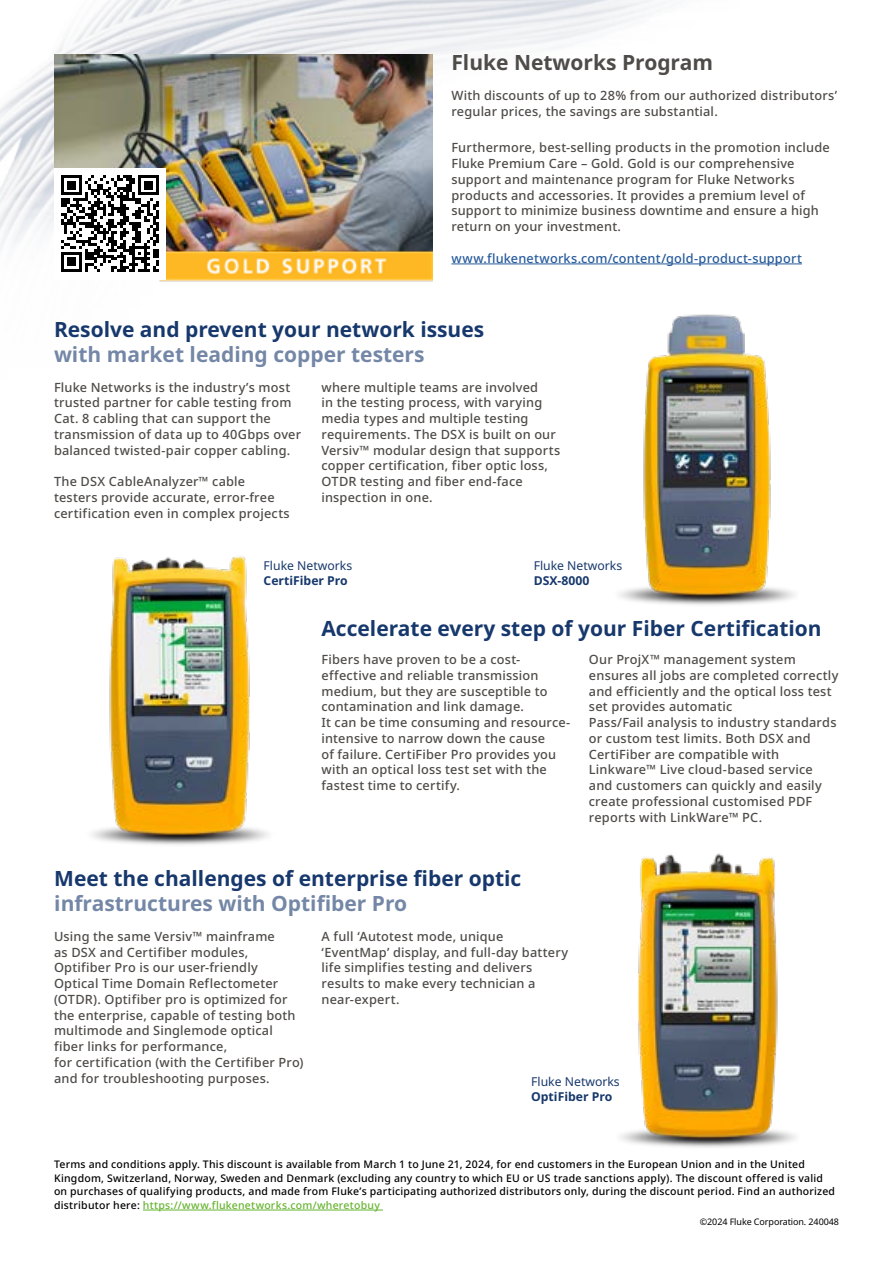
<style>
.page{position:relative;width:893px;height:1263px;background:#fff}
.page>*{position:absolute;margin:0;border:0;box-sizing:border-box;transform-origin:0 0}
.t1{font:700 21px "Noto Sans";color:#17386c}
.t2{font:700 21px "Noto Sans";color:#7487a7}
.t3{font:700 21px "Noto Sans";color:#4e4b48}
.t4{font:500 12.75px/15.8px "Noto Sans";letter-spacing:.015em;color:#4e4b48}
.t5{font:500 12.75px "Noto Sans";letter-spacing:.015em;color:#275b9b}
.t6{font:12.15px "Noto Sans";color:#17386c}
.t7{font:700 12.15px "Noto Sans";color:#17386c}
.t8{font:500 10.5px/13.5px "Noto Sans";letter-spacing:.02em;color:#000}
.t9{font:9px "Noto Sans";letter-spacing:-.01em;color:#000}
.s1{color:#65b32e}
</style>
<div class="page">
<img style="left:0;top:0;width:785px;height:282px">
<hr style="left:143px;top:1210px;width:240px;height:1px;background:#65b32e">
<img style="left:619px;top:314px;width:176px;height:291px">
<img style="left:92px;top:556px;width:177px;height:289px">
<img style="left:54px;top:54px;width:378px;height:177px">
<img style="left:152px;top:231px;width:280px;height:51px">
<div style="left:54px;top:167px;width:112px;height:112px;background:#fff"></div>
<svg style="left:61px;top:175px;width:98px;height:97px"></svg>
<hr style="left:451px;top:264px;width:351px;height:1px;background:#275b9b">
<img style="left:620px;top:853px;width:176px;height:295px">
<h1 class="t3" style="left:451px;top:51px;width:263px">Fluke Networks Program</h1>
<p class="t4" style="left:451px;top:88px;width:387px">With discounts of up to 28% from our authorized distributors’ regular prices, the savings are substantial.</p>
<p class="t4" style="left:451px;top:140px;width:380px">Furthermore, best-selling products in the promotion include Fluke Premium Care – Gold. Gold is our comprehensive support and maintenance program for Fluke Networks products and accessories. It provides a premium level of support to minimize business downtime and ensure a high return on your investment.</p>
<p class="t5" style="left:451px;top:251px;width:352px">www.flukenetworks.com/content/gold-product-support</p>
<h1 class="t1" style="left:54px;top:317px;width:432px">Resolve and prevent your network issues</h1>
<h1 class="t2" style="left:54px;top:342px;width:372px">with market leading copper testers</h1>
<p class="t4" style="left:54px;top:379px;width:249px">Fluke Networks is the industry’s most trusted partner for cable testing from Cat. 8 cabling that can support the transmission of data up to 40Gbps over balanced twisted-pair copper cabling.</p>
<p class="t4" style="left:54px;top:474px;width:237px">The DSX CableAnalyzer™ cable testers provide accurate, error-free certification even in complex projects</p>
<p class="t4" style="left:321px;top:379px;width:240px">where multiple teams are involved<br>in the testing process, with varying media types and multiple testing requirements. The DSX is built on our Versiv™ modular design that supports copper certification, fiber optic loss, OTDR testing and fiber end-face inspection in one.</p>
<p class="t6" style="left:264px;top:559px;width:90px">Fluke Networks</p>
<p class="t7" style="left:264px;top:573px;width:86px">CertiFiber Pro</p>
<p class="t6" style="left:534px;top:559px;width:90px">Fluke Networks</p>
<p class="t7" style="left:534px;top:573px;width:57px">DSX-8000</p>
<h1 class="t1" style="left:321px;top:616px;width:502px">Accelerate every step of your Fiber Certification</h1>
<p class="t4" style="left:321px;top:652px;width:250px">Fibers have proven to be a cost&shy;effective and reliable transmission medium, but they are susceptible to contamination and link damage.<br>It can be time consuming and resource&shy;intensive to narrow down the cause<br>of failure. CertiFiber Pro provides you with an optical loss test set with the fastest time to certify.</p>
<p class="t4" style="left:589px;top:652px;width:251px">Our ProjX™ management system ensures all jobs are completed correctly and efficiently and the optical loss test set provides automatic<br>Pass/Fail analysis to industry standards or custom test limits. Both DSX and CertiFiber are compatible with Linkware™ Live cloud-based service and customers can quickly and easily create professional customised PDF reports with LinkWare™ PC.</p>
<h1 class="t1" style="left:54px;top:866px;width:469px">Meet the challenges of enterprise fiber optic</h1>
<h1 class="t2" style="left:54px;top:891px;width:354px">infrastructures with Optifiber Pro</h1>
<p class="t4" style="left:54px;top:929px;width:251px">Using the same Versiv™ mainframe<br>as DSX and Certifiber modules, Optifiber Pro is our user-friendly Optical Time Domain Reflectometer (OTDR). Optifiber pro is optimized for the enterprise, capable of testing both multimode and Singlemode optical fiber links for performance,<br>for certification (with the Certifiber Pro) and for troubleshooting purposes.</p>
<p class="t4" style="left:322px;top:928px;width:248px">A full ‘Autotest mode, unique ‘EventMap’ display, and full-day battery life simplifies testing and delivers results to make every technician a near-expert.</p>
<p class="t6" style="left:531px;top:1075px;width:90px">Fluke Networks</p>
<p class="t7" style="left:531px;top:1089px;width:83px">OptiFiber Pro</p>
<p class="t8" style="left:54px;top:1158px;width:783px">Terms and conditions apply. This discount is available from March 1 to June 21, 2024, for end customers in the European Union and in the United Kingdom, Switzerland, Norway, Sweden and Denmark (excluding any country to which EU or US trade sanctions apply). The discount offered is valid on purchases of qualifying products, and made from Fluke’s participating authorized distributors only, during the discount period. Find an authorized distributor here: <span class="s1">https://www.flukenetworks.com/wheretobuy</span></p>
<p class="t9" style="left:700px;top:1217px;width:141px">©2024 Fluke Corporation. 240048</p>
</div>
